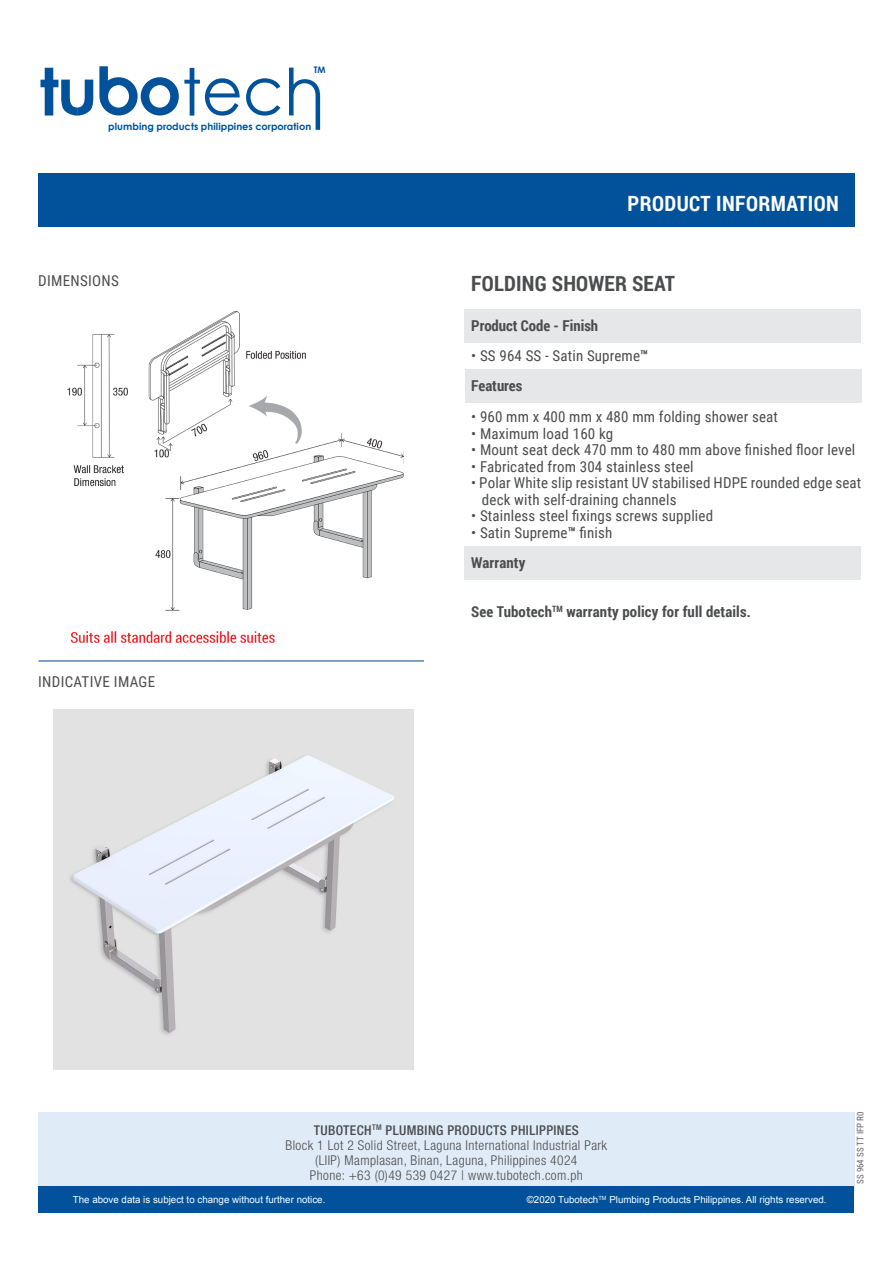
<style>
.page{position:relative;width:893px;height:1263px;background:#fff}
.page>*{position:absolute;margin:0;border:0;box-sizing:border-box;transform-origin:0 0}
.t1{font:700 21px "Roboto Condensed";letter-spacing:.02em;color:#fff}
.t2{font:700 21px "Roboto Condensed";letter-spacing:.01em;color:#4b4c4d}
.t3{font:15px "Roboto Condensed";letter-spacing:.01em;color:#4b4c4d}
.t4{font:700 15px "Roboto Condensed";letter-spacing:.01em;color:#4b4c4d}
.t5{font:300 condensed 13.5px/15px "Helvetica Neue";letter-spacing:.03em;color:#4b4c4d;text-align:center}
.t6{font:700 9.9px "Century Gothic";letter-spacing:.005em;color:#01529a}
.t7{font:9.75px "Arial";color:#fff}
.t8{font:9px "Roboto Condensed";color:#636366}
.t9{font:700 9px "Century Gothic";color:#01529a}
.s1{font-weight:700}
.s2{font-weight:500}
</style>
<div class="page">
<div style="left:38px;top:1112px;width:817px;height:78px;background:#dfebf7"></div>
<div style="left:38px;top:1186px;width:816px;height:27px;background:#01529a"></div>
<svg style="left:289px;top:68px;width:31px;height:62px"></svg>
<svg style="left:246px;top:78px;width:34px;height:38px"></svg>
<svg style="left:99px;top:66px;width:141px;height:50px"></svg>
<svg style="left:41px;top:68px;width:52px;height:48px"></svg>
<div style="left:465px;top:369px;width:396px;height:34px;background:#e6e7e9"></div>
<div style="left:465px;top:310px;width:396px;height:33px;background:#e6e7e9"></div>
<div style="left:465px;top:546px;width:396px;height:33px;background:#e6e7e9"></div>
<div style="left:39px;top:173px;width:816px;height:53px;background:#01529a"></div>
<hr style="left:39px;top:660px;width:385px;height:2px;background:#5a7bb6">
<img style="left:67px;top:311px;width:337px;height:332px">
<img style="left:54px;top:710px;width:360px;height:360px">
<p class="t9" style="left:314px;top:63px;width:13px">TM</p>
<p class="t6" style="left:108px;top:119px;width:205px">plumbing products philippines corporation</p>
<p class="t3" style="left:38px;top:270px;width:82px">DIMENSIONS</p>
<p class="t3" style="left:38px;top:671px;width:118px">INDICATIVE IMAGE</p>
<p class="t1" style="left:628px;top:189px;width:213px">PRODUCT INFORMATION</p>
<p class="t2" style="left:471px;top:268px;width:205px">FOLDING SHOWER SEAT</p>
<p class="t4" style="left:471px;top:315px;width:128px">Product Code - Finish</p>
<p class="t3" style="left:471px;top:345px;width:179px">• SS 964 SS - Satin Supreme<span class="s1">™</span></p>
<p class="t4" style="left:471px;top:375px;width:53px">Features</p>
<p class="t3" style="left:471px;top:406px;width:308px">• 960 mm x 400 mm x 480 mm folding shower seat</p>
<p class="t3" style="left:471px;top:423px;width:143px">• Maximum load 160 kg</p>
<p class="t3" style="left:471px;top:439px;width:386px">• Mount seat deck 470 mm to 480 mm above finished floor level</p>
<p class="t3" style="left:471px;top:456px;width:224px">• Fabricated from 304 stainless steel</p>
<p class="t3" style="left:471px;top:472px;width:392px">• Polar White slip resistant UV stabilised HDPE rounded edge seat</p>
<p class="t3" style="left:482px;top:489px;width:196px">deck with self-draining channels</p>
<p class="t3" style="left:471px;top:505px;width:243px">• Stainless steel fixings screws supplied</p>
<p class="t3" style="left:471px;top:522px;width:143px">• Satin Supreme<span class="s1">™</span> finish</p>
<p class="t4" style="left:471px;top:552px;width:56px">Warranty</p>
<p class="t4" style="left:471px;top:601px;width:281px">See Tubotech<sup>TM</sup> warranty policy for full details.</p>
<p class="t5" style="left:286px;top:1122px;width:323px"><span class="s2">TUBOTECH</span><sup>TM</sup> <span class="s2">PLUMBING PRODUCTS PHILIPPINES<br></span>Block 1 Lot 2 Solid Street, Laguna International Industrial Park (LIIP) Mamplasan, Binan, Laguna, Philippines 4024<br>Phone: +63 (0)49 539 0427 | www.tubotech.com.ph</p>
<p class="t7" style="left:73px;top:1193px;width:254px">The above data is subject to change without further notice.</p>
<p class="t7" style="left:527px;top:1193px;width:301px">©2020 Tubotech<sup>TM</sup> Plumbing Products Philippines. All rights reserved.</p>
<p class="t8" style="left:854px;top:1184px;width:74px;rotate:-90deg">SS 964 SS TT IFP R0</p>
</div>
